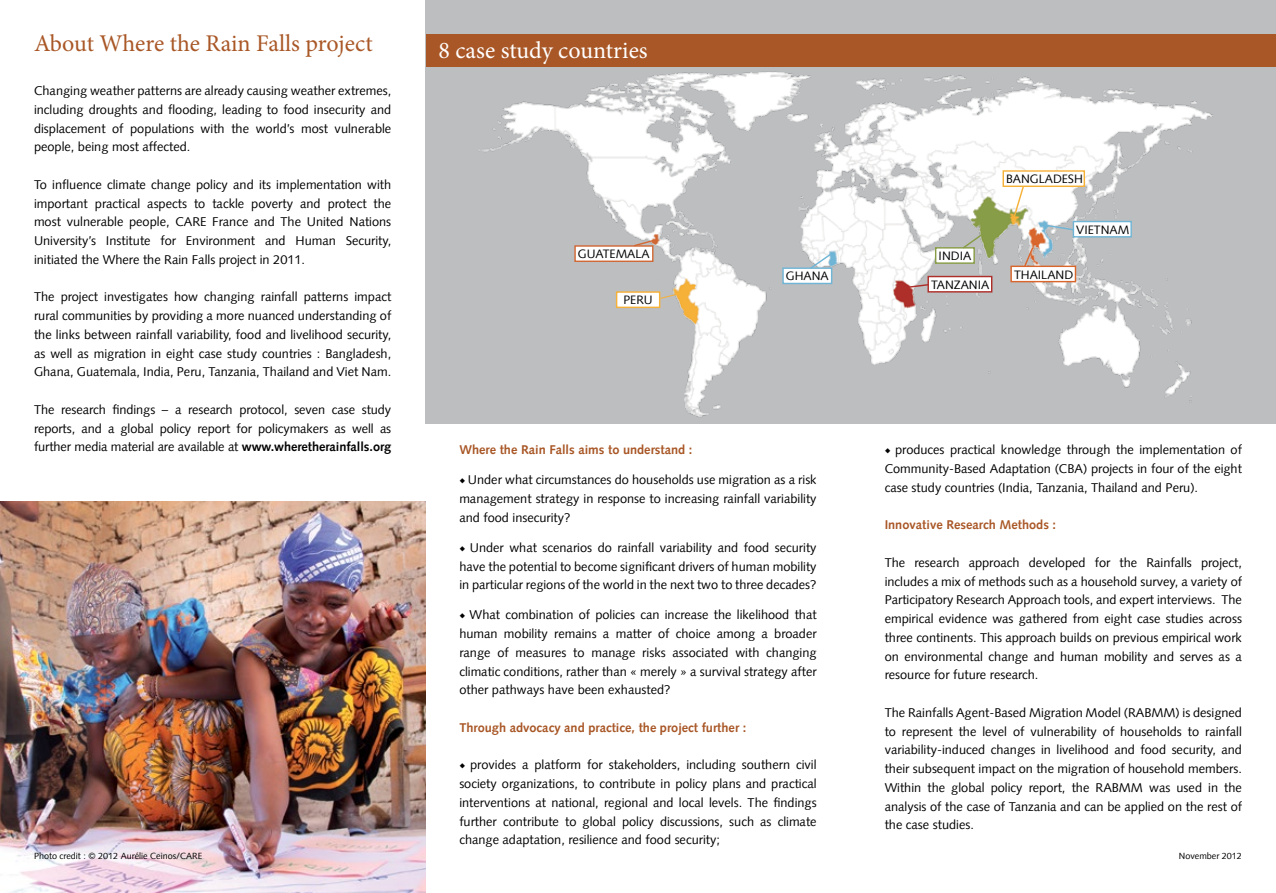
<style>
.page{position:relative;width:1276px;height:893px;background:#fff}
.page>*{position:absolute;margin:0;border:0;box-sizing:border-box;transform-origin:0 0}
.t1{font:24px "Minion Pro";letter-spacing:-.005em;color:#a95726}
.t2{font:24px "Minion Pro";color:#fff}
.t3{font:12.75px/18.8px "Syntax LT";color:#000;text-align:justify}
.t4{font:700 12.75px "Syntax LT";color:#a85625}
.t5{font:700 12.75px "Syntax LT";color:#a95726}
.t6{font:12.3px "Syntax LT";color:#000}
.t7{font:9px "Syntax LT";color:#000101}
.s1{font-weight:700}
.s2{font-family:"Minion Pro";font-weight:500}
</style>
<div class="page">
<img style="left:0;top:501px;width:425px;height:392px">
<div style="left:425px;top:0;width:851px;height:423px;background:#bcbec0"></div>
<img style="left:471px;top:71px;width:751px;height:353px">
<div style="left:574px;top:245px;width:79px;height:17px;background:#fff;border:1px solid #d16936"></div>
<svg style="left:660px;top:293px;width:20px;height:7px"></svg>
<div style="left:616px;top:291px;width:44px;height:17px;background:#fff;border:1px solid #f6b139"></div>
<div style="left:782px;top:267px;width:50px;height:17px;background:#fff;border:1px solid #71b5d6"></div>
<div style="left:935px;top:247px;width:40px;height:17px;background:#fff;border:1px solid #889d47"></div>
<div style="left:1010px;top:266px;width:66px;height:16px;background:#fff;border:1px solid #d9672d"></div>
<div style="left:927px;top:276px;width:65px;height:17px;background:#fff;border:1px solid #ae2f2a"></div>
<div style="left:1002px;top:170px;width:83px;height:17px;background:#fff;border:1px solid #f6b139"></div>
<div style="left:1072px;top:221px;width:60px;height:17px;background:#fff;border:1px solid #71b5d6"></div>
<svg style="left:632px;top:239px;width:23px;height:8px"></svg>
<svg style="left:808px;top:252px;width:24px;height:18px"></svg>
<svg style="left:961px;top:230px;width:27px;height:20px"></svg>
<svg style="left:1022px;top:246px;width:12px;height:22px"></svg>
<svg style="left:1012px;top:185px;width:13px;height:34px"></svg>
<svg style="left:903px;top:283px;width:26px;height:6px"></svg>
<svg style="left:1042px;top:223px;width:33px;height:8px"></svg>
<div style="left:426px;top:34px;width:850px;height:33px;background:#a95726"></div>
<h1 class="t1" style="left:34px;top:28px;width:340px">About Where the Rain Falls project</h1>
<p class="t3" style="left:34px;top:81px;width:359px">Changing weather patterns are already causing weather extremes, including droughts and flooding, leading to food insecurity and displacement of populations with the world’s most vulnerable people, being most affected.</p>
<p class="t3" style="left:34px;top:175px;width:359px">To influence climate change policy and its implementation with important practical aspects to tackle poverty and protect the most vulnerable people, CARE France and The United Nations University’s Institute for Environment and Human Security, initiated the Where the Rain Falls project in 2011.</p>
<p class="t3" style="left:34px;top:288px;width:359px">The project investigates how changing rainfall patterns impact rural communities by providing a more nuanced understanding of the links between rainfall variability, food and livelihood security, as well as migration in eight case study countries : Bangladesh, Ghana, Guatemala, India, Peru, Tanzania, Thailand and Viet Nam.</p>
<p class="t3" style="left:34px;top:400px;width:359px">The research findings – a research protocol, seven case study reports, and a global policy report for policymakers as well as further media material are available at <span class="s1">www.wheretherainfalls.org</span></p>
<h1 class="t2" style="left:438px;top:34px;width:211px">8 case study countries</h1>
<p class="t6" style="left:578px;top:247px;width:73px">GUATEMALA</p>
<p class="t6" style="left:623px;top:293px;width:31px">PERU</p>
<p class="t6" style="left:786px;top:269px;width:44px">GHANA</p>
<p class="t4" style="left:459px;top:443px;width:235px">Where the Rain Falls aims to understand :</p>
<p class="t3" style="left:459px;top:471px;width:359px"><span class="s2">◆</span> Under what circumstances do households use migration as a risk management strategy in response to increasing rainfall variability and food insecurity?</p>
<p class="t3" style="left:459px;top:538px;width:359px"><span class="s2">◆</span> Under what scenarios do rainfall variability and food security have the potential to become significant drivers of human mobility in particular regions of the world in the next two to three decades?</p>
<p class="t3" style="left:459px;top:606px;width:359px"><span class="s2">◆</span> What combination of policies can increase the likelihood that human mobility remains a matter of choice among a broader range of measures to manage risks associated with changing climatic conditions, rather than « merely » a survival strategy after other pathways have been exhausted?</p>
<p class="t4" style="left:459px;top:720px;width:288px">Through advocacy and practice, the project further :</p>
<p class="t3" style="left:459px;top:756px;width:359px"><span class="s2">◆</span> provides a platform for stakeholders, including southern civil society organizations, to contribute in policy plans and practical interventions at national, regional and local levels. The findings further contribute to global policy discussions, such as climate change adaptation, resilience and food security;</p>
<p class="t6" style="left:1006px;top:172px;width:78px">BANGLADESH</p>
<p class="t6" style="left:938px;top:249px;width:34px">INDIA</p>
<p class="t6" style="left:931px;top:277px;width:60px">TANZANIA</p>
<p class="t6" style="left:1076px;top:222px;width:55px">VIETNAM</p>
<p class="t6" style="left:1014px;top:267px;width:61px">THAILAND</p>
<p class="t3" style="left:884px;top:441px;width:359px"><span class="s2">◆</span> produces practical knowledge through the implementation of Community-Based Adaptation (CBA) projects in four of the eight case study countries (India, Tanzania, Thailand and Peru).</p>
<p class="t5" style="left:884px;top:518px;width:173px">Innovative Research Methods :</p>
<p class="t3" style="left:884px;top:553px;width:359px">The research approach developed for the Rainfalls project, includes a mix of methods such as a household survey, a variety of Participatory Research Approach tools, and expert interviews. The empirical evidence was gathered from eight case studies across three continents. This approach builds on previous empirical work on environmental change and human mobility and serves as a resource for future research.</p>
<p class="t3" style="left:884px;top:703px;width:359px">The Rainfalls Agent-Based Migration Model (RABMM) is designed to represent the level of vulnerability of households to rainfall variability-induced changes in livelihood and food security, and their subsequent impact on the migration of household members.<br>Within the global policy report, the RABMM was used in the analysis of the case of Tanzania and can be applied on the rest of the case studies.</p>
<p class="t7" style="left:34px;top:850px;width:170px">Photo credit : © 2012 Aurélie Ceinos/CARE</p>
<p class="t7" style="left:1179px;top:850px;width:65px">November 2012</p>
</div>
